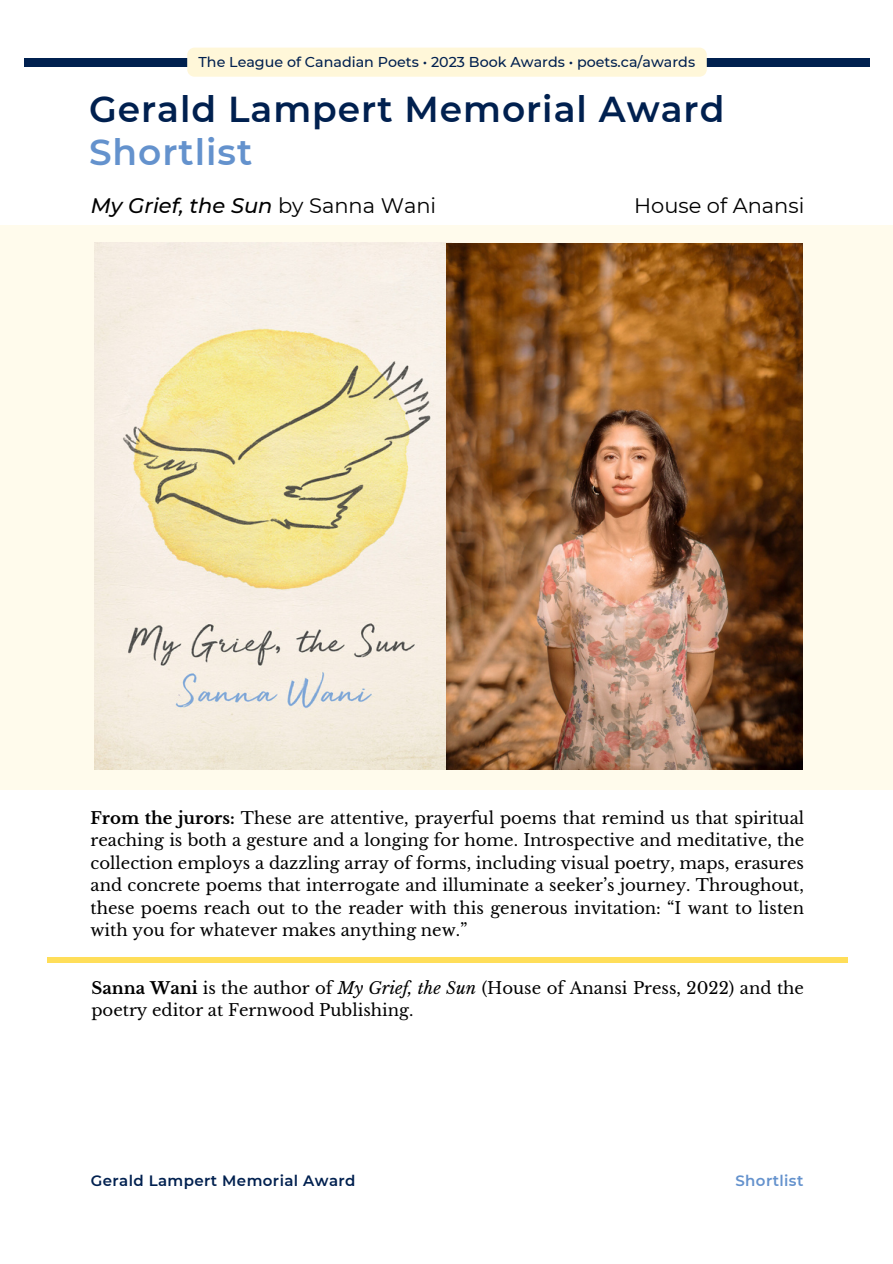
<style>
.page{position:relative;width:893px;height:1264px;background:#fff}
.page>*{position:absolute;margin:0;border:0;box-sizing:border-box;transform-origin:0 0}
.t1{font:600 36px "Montserrat";letter-spacing:.025em;color:#00204f}
.t2{font:600 36px "Montserrat";letter-spacing:.025em;color:#6492cd}
.t3{font:italic 500 21px "Montserrat";color:#000}
.t4{font:21px "Montserrat";color:#000}
.t5{font:16.5px/22.5px "Libre Baskerville";color:#000}
.t6{font:600 15px "Montserrat";letter-spacing:.025em;color:#00204f}
.t7{font:600 15px "Montserrat";letter-spacing:.025em;color:#6492cd}
.t8{font:500 14.25px "Montserrat";color:#00204f}
.s1{font-weight:400;font-style:normal}
.s2{font-weight:700}
.s3{font-style:italic}
</style>
<div class="page">
<div style="left:24px;top:58px;width:845px;height:9px;background:#00204f"></div>
<div style="left:0;top:225px;width:892px;height:564px;background:#fffbec"></div>
<div style="left:187px;top:48px;width:519px;height:29px;background:#fff7d9"></div>
<div style="left:47px;top:956px;width:800px;height:6px;background:#ffde59"></div>
<img style="left:95px;top:242px;width:356px;height:528px">
<img style="left:446px;top:243px;width:356px;height:526px">
<p class="t8" style="left:198px;top:53px;width:498px">The League of Canadian Poets • 2023 Book Awards • poets.ca/awards</p>
<h1 class="t1" style="left:89px;top:87px;width:637px">Gerald Lampert Memorial Award</h1>
<h1 class="t2" style="left:89px;top:130px;width:165px">Shortlist</h1>
<p class="t3" style="left:91px;top:193px;width:347px">My Grief, the Sun <span class="s1">by Sanna Wani</span></p>
<p class="t4" style="left:634px;top:193px;width:172px">House of Anansi</p>
<p class="t5" style="left:91px;top:806px;width:715px;text-align:justify"><span class="s2">From the jurors:</span> These are attentive, prayerful poems that remind us that spiritual reaching is both a gesture and a longing for home. Introspective and meditative, the collection employs a dazzling array of forms, including visual poetry, maps, erasures and concrete poems that interrogate and illuminate a seeker’s journey. Throughout, these poems reach out to the reader with this generous invitation: “I want to listen with you for whatever makes anything new.”</p>
<p class="t5" style="left:91px;top:976px;width:714px"><span class="s2">Sanna Wani</span> is the author of <span class="s3">My Grief, the Sun</span> (House of Anansi Press, 2022) and the poetry editor at Fernwood Publishing.</p>
<p class="t6" style="left:91px;top:1171px;width:266px">Gerald Lampert Memorial Award</p>
<p class="t7" style="left:735px;top:1171px;width:69px">Shortlist</p>
</div>
